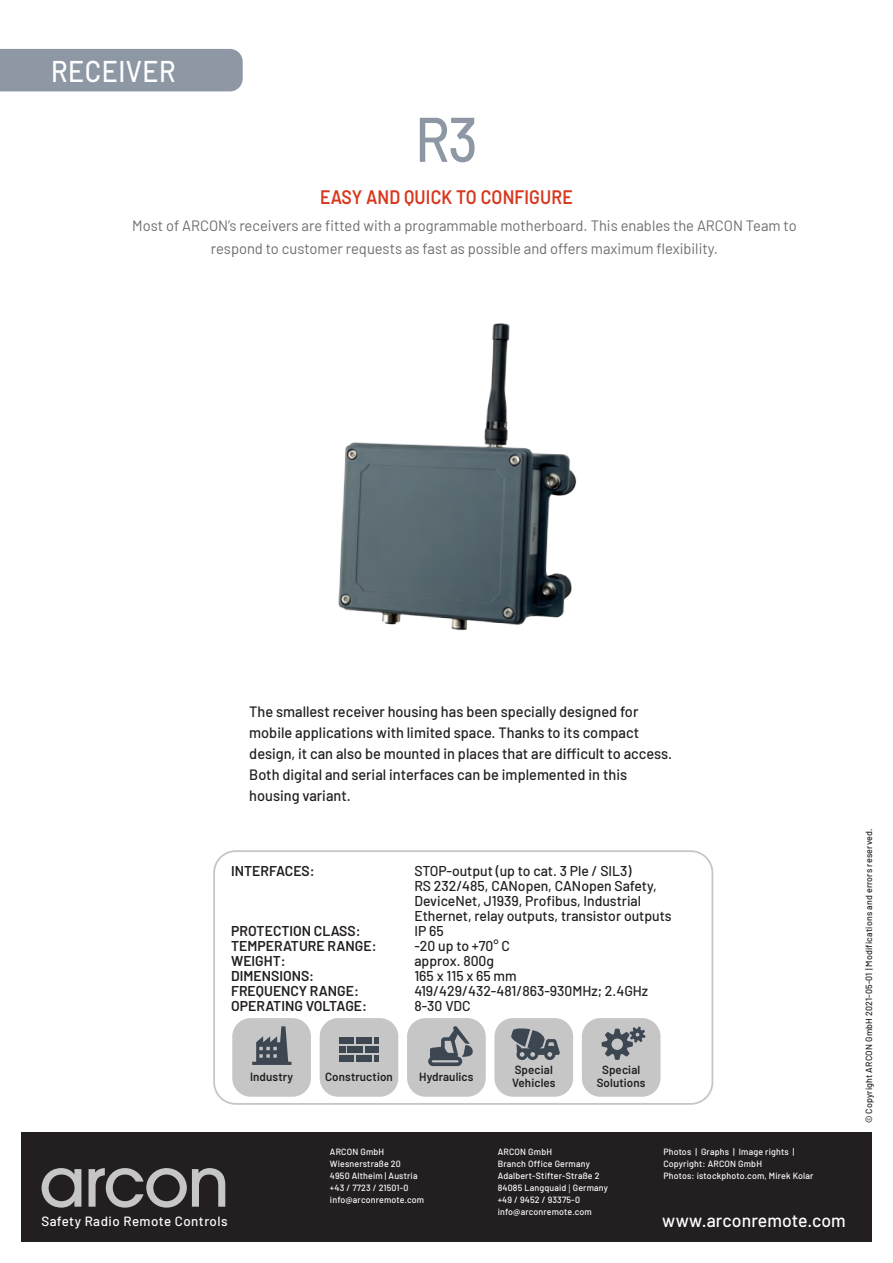
<style>
.page{position:relative;width:893px;height:1263px;background:#fff}
.page>*{position:absolute;margin:0;border:0;box-sizing:border-box;transform-origin:0 0}
.t1{font:500 63px "Barlow";color:#8d98a4;scale:.9 1}
.t2{font:500 30px "Barlow";letter-spacing:.02em;color:#fff;scale:.9 1}
.t3{font:600 19.5px "Barlow";letter-spacing:.01em;color:#d8381e;scale:.9 1}
.t4{font:500 18px "Barlow";letter-spacing:.005em;color:#fff}
.t5{font:500 15px/21px "Barlow";color:#231f20}
.t6{font:15px/22.5px "Barlow";color:#6c6d70;text-align:center}
.t7{font:500 14.25px/15px "Barlow";color:#231f20}
.t8{font:600 14.25px "Barlow";color:#231f20}
.t9{font:500 13.35px "Barlow";letter-spacing:.035em;color:#fff}
.t10{font:600 11.85px/13.5px "Barlow";letter-spacing:.01em;color:#231f20}
.t11{font:500 9px/12px "Barlow";letter-spacing:.02em;color:#fff}
.t12{font:500 9px "Barlow";letter-spacing:.02em;color:#231f20}
.s1{font-family:"Myriad Pro";font-weight:400}
</style>
<div class="page">
<div style="left:21px;top:1132px;width:851px;height:110px;background:#231f20"></div>
<svg style="left:42px;top:1168px;width:183px;height:39px"></svg>
<img style="left:338px;top:323px;width:239px;height:308px">
<div style="left:0;top:49px;width:243px;height:42px;background:#8d98a4"></div>
<div style="left:213px;top:850px;width:500px;height:255px;border:2px solid #c6c6c7;border-radius:22px"></div>
<div style="left:232px;top:1018px;width:79px;height:79px;background:#c6c6c7;border-radius:18px"></div>
<div style="left:320px;top:1018px;width:78px;height:79px;background:#c6c6c7;border-radius:18px"></div>
<div style="left:407px;top:1018px;width:79px;height:79px;background:#c6c6c7;border-radius:18px"></div>
<div style="left:494px;top:1018px;width:79px;height:79px;background:#c6c6c7;border-radius:18px"></div>
<div style="left:582px;top:1018px;width:78px;height:79px;background:#c6c6c7;border-radius:18px"></div>
<svg style="left:505px;top:1018px;width:66px;height:42px"></svg>
<svg style="left:334px;top:1018px;width:63px;height:44px"></svg>
<svg style="left:428px;top:1018px;width:52px;height:49px"></svg>
<svg style="left:595px;top:1018px;width:63px;height:42px"></svg>
<svg style="left:252px;top:1018px;width:59px;height:47px"></svg>
<h2 class="t2" style="left:51px;top:49px;width:140px">RECEIVER</h2>
<h1 class="t1" style="left:415px;top:93px;width:71px">R3</h1>
<h3 class="t3" style="left:320px;top:183px;width:282px">EASY AND QUICK TO CONFIGURE</h3>
<h3 class="t6" style="left:132px;top:213px;width:666px">Most of ARCON’s receivers are fitted with a programmable motherboard. This enables the ARCON Team to respond to customer requests as fast as possible and offers maximum flexibility.</h3>
<p class="t5" style="left:249px;top:700px;width:424px">The smallest receiver housing has been specially designed for mobile applications with limited space. Thanks to its compact design, it can also be mounted in places that are difficult to access.<br>Both digital and serial interfaces can be implemented in this housing variant.</p>
<h3 class="t8" style="left:231px;top:860px;width:85px">INTERFACES:</h3>
<h3 class="t7" style="left:414px;top:862px;width:259px">STOP-output (up to cat. 3 Ple / SIL3)<br>RS 232/485, CANopen, CANopen Safety, DeviceNet, J1939, Profibus, Industrial Ethernet, relay outputs, transistor outputs</h3>
<h3 class="t8" style="left:231px;top:920px;width:131px">PROTECTION CLASS:</h3>
<h3 class="t7" style="left:414px;top:922px;width:31px">IP 65</h3>
<h3 class="t8" style="left:231px;top:935px;width:147px">TEMPERATURE RANGE:</h3>
<h3 class="t7" style="left:414px;top:937px;width:97px">-20 up to +70° C</h3>
<h3 class="t8" style="left:231px;top:950px;width:56px">WEIGHT:</h3>
<h3 class="t7" style="left:414px;top:952px;width:81px">approx. 800g</h3>
<h3 class="t8" style="left:231px;top:965px;width:85px">DIMENSIONS:</h3>
<h3 class="t7" style="left:414px;top:967px;width:104px">165 x 115 x 65 mm</h3>
<h3 class="t8" style="left:231px;top:980px;width:129px">FREQUENCY RANGE:</h3>
<h3 class="t7" style="left:414px;top:982px;width:235px">419/429/432-481/863-930MHz; 2.4GHz</h3>
<h3 class="t8" style="left:231px;top:995px;width:137px">OPERATING VOLTAGE:</h3>
<h3 class="t7" style="left:414px;top:997px;width:58px">8-30 VDC</h3>
<h3 class="t10" style="left:250px;top:1069px;width:45px">Industry</h3>
<h3 class="t10" style="left:325px;top:1069px;width:69px">Construction</h3>
<h3 class="t10" style="left:419px;top:1069px;width:56px">Hydraulics</h3>
<h3 class="t10" style="left:512px;top:1062px;width:45px">Special<br>Vehicles</h3>
<h3 class="t10" style="left:597px;top:1062px;width:50px;text-align:center">Special<br>Solutions</h3>
<p class="t11" style="left:330px;top:1145px;width:96px">ARCON GmbH<br>Wiesnerstraße 20<br>4950 Altheim | Austria +43 / 7723 / 21501-0 info@arconremote.com</p>
<p class="t11" style="left:498px;top:1145px;width:112px">ARCON GmbH<br>Branch Office Germany<br>Adalbert-Stifter-Straße 2<br>84085 Langquaid <span class="s1">|</span> Germany +49 / 9452 / 93375-0 info@arconremote.com</p>
<p class="t11" style="left:663px;top:1145px;width:152px">Photos | Graphs | Image rights |<br>Copyright: ARCON GmbH<br>Photos: istockphoto.com, Mirek Kolar</p>
<h3 class="t9" style="left:41px;top:1212px;width:188px">Safety Radio Remote Controls</h3>
<h3 class="t4" style="left:662px;top:1207px;width:185px">www.arconremote.com</h3>
<p class="t12" style="left:862px;top:1123px;width:296px;rotate:-90deg">© Copyright ARCON GmbH 2021-05-01 | Modifications and errors reserved.</p>
</div>
